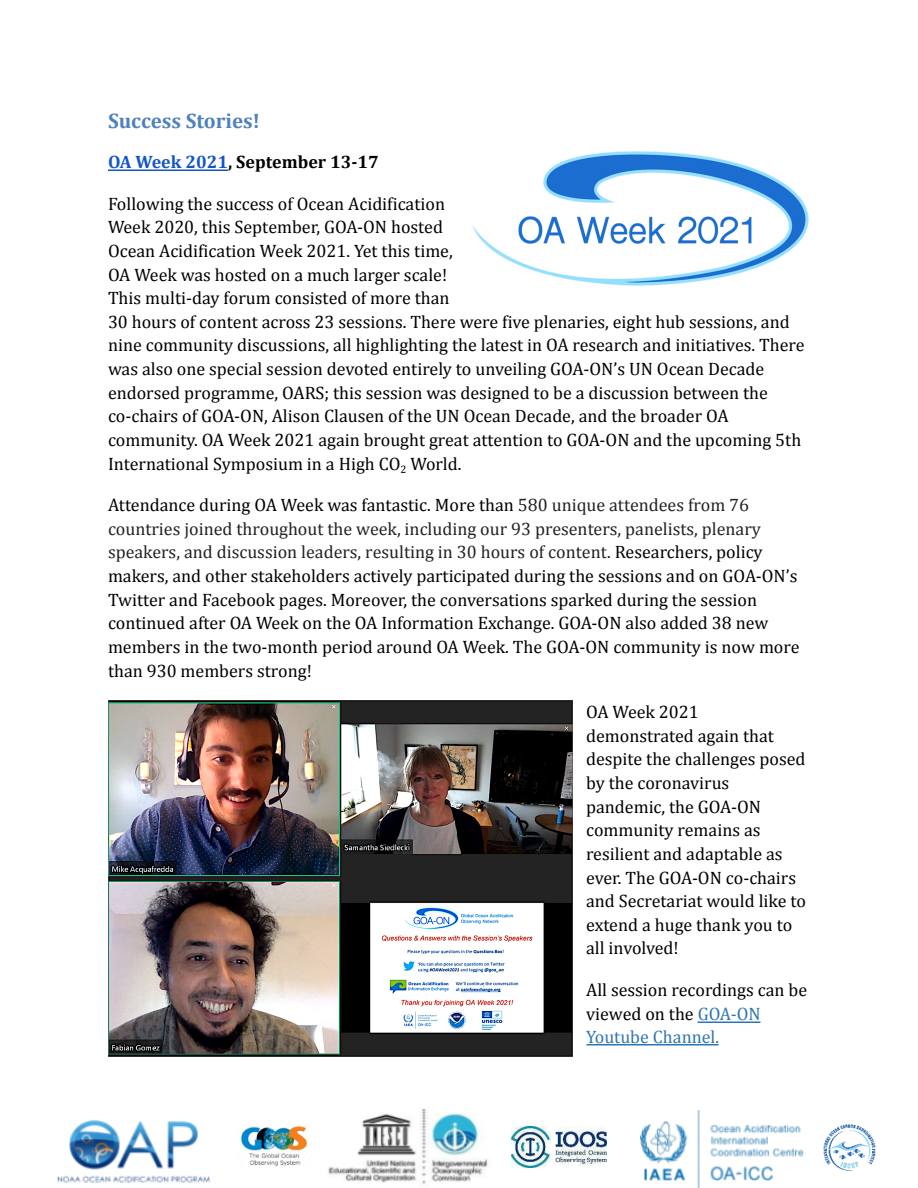
<style>
.page{position:relative;width:918px;height:1188px;background:#fff}
.page>*{position:absolute;margin:0;border:0;box-sizing:border-box;transform-origin:0 0}
.t1{font:700 21px "Cambria";color:#4f81bd}
.t2{font:18px/23.7px "Cambria";color:#000}
.t3{font:700 18px "Cambria";color:#000}
.s1{color:#15c}
.s2{color:#222}
.s3{color:#2e75b5}
</style>
<div class="page">
<hr style="left:108px;top:170px;width:120px;height:1px;background:#15c">
<hr style="left:698px;top:1021px;width:62px;height:2px;background:#2e75b5">
<hr style="left:587px;top:1044px;width:132px;height:1px;background:#2e75b5">
<img style="left:472px;top:151px;width:337px;height:135px">
<img style="left:108px;top:701px;width:465px;height:355px">
<img style="left:57px;top:1120px;width:154px;height:63px">
<img style="left:328px;top:1108px;width:160px;height:76px">
<img style="left:640px;top:1110px;width:163px;height:78px">
<img style="left:240px;top:1126px;width:67px;height:41px">
<img style="left:512px;top:1126px;width:94px;height:42px">
<img style="left:823px;top:1124px;width:53px;height:47px">
<p class="t1" style="left:108px;top:112px;width:153px">Success Stories!</p>
<p class="t3" style="left:108px;top:154px;width:272px"><span class="s1">OA Week 2021</span>, September 13-17</p>
<p class="t2" style="left:108px;top:193px;width:698px">Following the success of Ocean Acidification<br>Week 2020, this September, GOA-ON hosted<br>Ocean Acidification Week 2021. Yet this time,<br>OA Week was hosted on a much larger scale!<br>This multi-day forum consisted of more than<br>30 hours of content across 23 sessions. There were five plenaries, eight hub sessions, and nine community discussions, all highlighting the latest in OA research and initiatives. There was also one special session devoted entirely to unveiling GOA-ON’s UN Ocean Decade endorsed programme, OARS; this session was designed to be a discussion between the co-chairs of GOA-ON, Alison Clausen of the UN Ocean Decade, and the broader OA community. OA Week 2021 again brought great attention to GOA-ON and the upcoming 5th International Symposium in a High CO<sub>2</sub> World.</p>
<p class="t2" style="left:108px;top:494px;width:693px">Attendance during OA Week was fantastic. More than <span class="s2">580 unique attendees from 76 countries joined throughout the week, including our 93 presenters, panelists, plenary speakers, and discussion leaders, resulting in 30 hours of content.</span> Researchers, policy makers, and other stakeholders actively participated during the sessions and on GOA-ON’s Twitter and Facebook pages. Moreover, the conversations sparked during the session continued after OA Week on the OA Information Exchange. GOA-ON also added 38 new members in the two-month period around OA Week. The GOA-ON community is now more than 930 members strong!</p>
<p class="t2" style="left:586px;top:701px;width:221px">OA Week 2021 demonstrated again that despite the challenges posed by the coronavirus pandemic, the GOA-ON community remains as resilient and adaptable as ever. The GOA-ON co-chairs and Secretariat would like to extend a huge thank you to all involved!</p>
<p class="t2" style="left:586px;top:979px;width:223px">All session recordings can be viewed on the <span class="s3">GOA-ON<br>Youtube Channel.</span></p>
</div>
